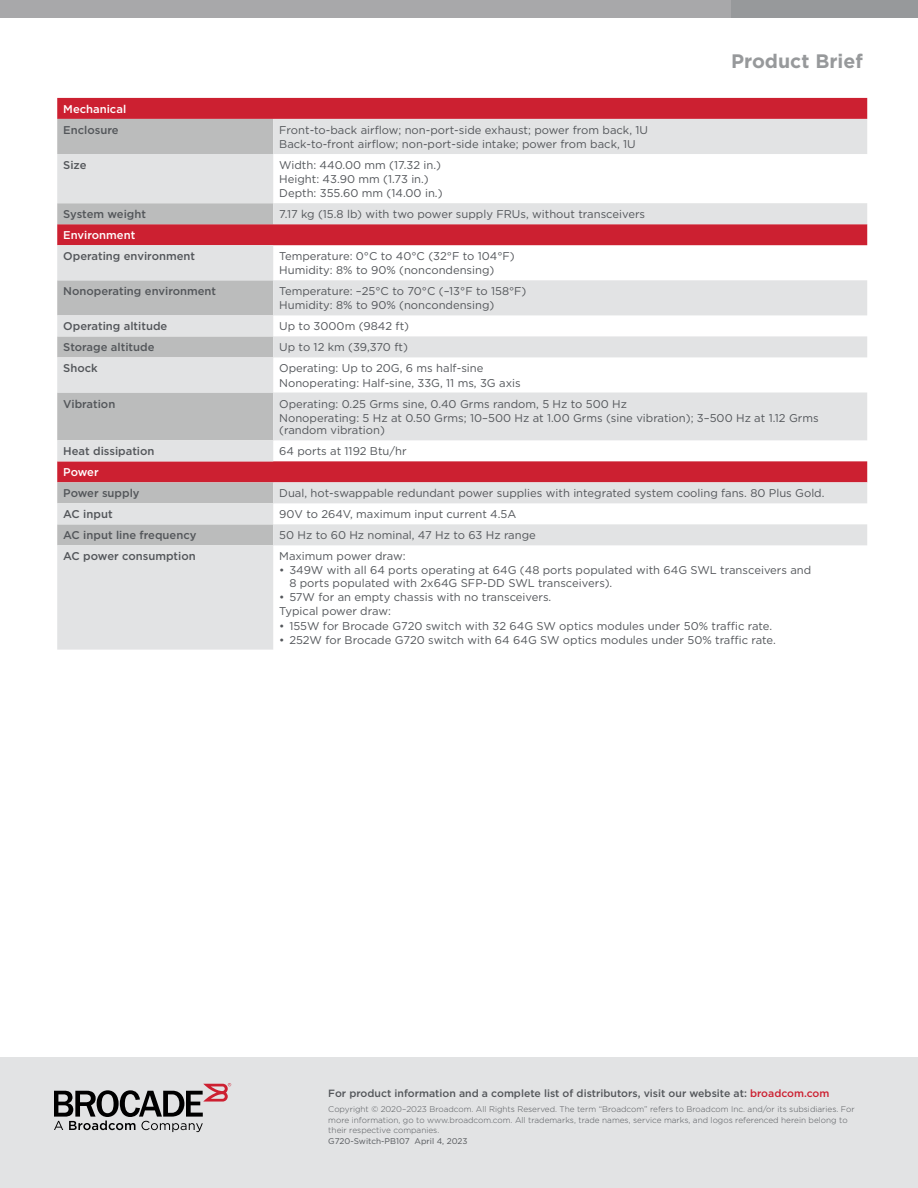
<style>
.page{position:relative;width:918px;height:1188px;background:#fff}
.page>*{position:absolute;margin:0;border:0;box-sizing:border-box;transform-origin:0 0}
.t1{font:700 19.5px "Gotham";color:#97999b}
.Table_Text_Book{font:11.25px/12.8px "Gotham";color:#53565a}
.Table_Text_Medium{font:500 11.25px "Gotham";color:#53565a}
.Table_Header-White{font:500 11.25px "Gotham";color:#fff}
.t2{font:500 10.5px "Gotham";color:#53565a}
.t3{font:300 8.25px/10.5px "Gotham";color:#53565a}
.t4{font:8.25px "Gotham";color:#53565a}
.s1{color:#cc2031}
</style>
<div class="page">
<div style="left:0;top:0;width:735px;height:18px;background:#a8a8aa"></div>
<div style="left:731px;top:0;width:187px;height:18px;background:#97999b"></div>
<div style="left:0;top:1057px;width:918px;height:131px;background:#e2e3e4"></div>
<svg style="left:54px;top:1083px;width:177px;height:49px"></svg>
<div style="left:57px;top:98px;width:810px;height:21px;background:#cc2031"></div>
<svg style="left:57px;top:119px;width:810px;height:531px"></svg>
<h1 class="t1" style="left:731px;top:48px;width:133px">Product Brief</h1>
<p class="Table_Header-White" style="left:63px;top:102px;width:65px">Mechanical</p>
<p class="Table_Text_Medium" style="left:63px;top:123px;width:57px">Enclosure</p>
<p class="Table_Text_Book" style="left:279px;top:123px;width:370px">Front-to-back airflow; non-port-side exhaust; power from back, 1U</p>
<p class="Table_Text_Book" style="left:279px;top:137px;width:358px">Back-to-front airflow; non-port-side intake; power from back, 1U</p>
<p class="Table_Text_Medium" style="left:63px;top:158px;width:25px">Size</p>
<p class="Table_Text_Book" style="left:279px;top:158px;width:163px">Width: 440.00 mm (17.32 in.)</p>
<p class="Table_Text_Book" style="left:279px;top:173px;width:151px">Height: 43.90 mm (1.73 in.)</p>
<p class="Table_Text_Book" style="left:279px;top:187px;width:165px">Depth: 355.60 mm (14.00 in.)</p>
<p class="Table_Text_Medium" style="left:63px;top:207px;width:84px">System weight</p>
<p class="Table_Text_Book" style="left:279px;top:208px;width:368px">7.17 kg (15.8 lb) with two power supply FRUs, without transceivers</p>
<p class="Table_Header-White" style="left:63px;top:228px;width:74px">Environment</p>
<p class="Table_Text_Medium" style="left:63px;top:249px;width:133px">Operating environment</p>
<p class="Table_Text_Book" style="left:279px;top:250px;width:237px">Temperature: 0°C to 40°C (32°F to 104°F)</p>
<p class="Table_Text_Book" style="left:279px;top:264px;width:217px">Humidity: 8% to 90% (noncondensing)</p>
<p class="Table_Text_Medium" style="left:63px;top:284px;width:154px">Nonoperating environment</p>
<p class="Table_Text_Book" style="left:279px;top:285px;width:249px">Temperature: –25°C to 70°C (–13°F to 158°F)</p>
<p class="Table_Text_Book" style="left:279px;top:299px;width:217px">Humidity: 8% to 90% (noncondensing)</p>
<p class="Table_Text_Medium" style="left:63px;top:319px;width:106px">Operating altitude</p>
<p class="Table_Text_Book" style="left:279px;top:320px;width:131px">Up to 3000m (9842 ft)</p>
<p class="Table_Text_Medium" style="left:63px;top:340px;width:93px">Storage altitude</p>
<p class="Table_Text_Book" style="left:279px;top:341px;width:130px">Up to 12 km (39,370 ft)</p>
<p class="Table_Text_Medium" style="left:63px;top:361px;width:36px">Shock</p>
<p class="Table_Text_Book" style="left:279px;top:362px;width:206px">Operating: Up to 20G, 6 ms half-sine</p>
<p class="Table_Text_Book" style="left:279px;top:376px;width:243px">Nonoperating: Half-sine, 33G, 11 ms, 3G axis</p>
<p class="Table_Text_Medium" style="left:63px;top:396px;width:54px">Vibration</p>
<p class="Table_Text_Book" style="left:279px;top:397px;width:349px">Operating: 0.25 Grms sine, 0.40 Grms random, 5 Hz to 500 Hz</p>
<p class="Table_Text_Book" style="left:279px;top:411px;width:541px">Nonoperating: 5 Hz at 0.50 Grms; 10–500 Hz at 1.00 Grms (sine vibration); 3–500 Hz at 1.12 Grms (random vibration)</p>
<p class="Table_Text_Medium" style="left:63px;top:444px;width:93px">Heat dissipation</p>
<p class="Table_Text_Book" style="left:279px;top:445px;width:129px">64 ports at 1192 Btu/hr</p>
<p class="Table_Header-White" style="left:63px;top:465px;width:37px">Power</p>
<p class="Table_Text_Medium" style="left:63px;top:486px;width:78px">Power supply</p>
<p class="Table_Text_Book" style="left:279px;top:487px;width:547px">Dual, hot-swappable redundant power supplies with integrated system cooling fans. 80 Plus Gold.</p>
<p class="Table_Text_Medium" style="left:63px;top:507px;width:51px">AC input</p>
<p class="Table_Text_Book" style="left:279px;top:508px;width:239px">90V to 264V, maximum input current 4.5A</p>
<p class="Table_Text_Medium" style="left:63px;top:528px;width:135px">AC input line frequency</p>
<p class="Table_Text_Book" style="left:279px;top:529px;width:258px">50 Hz to 60 Hz nominal, 47 Hz to 63 Hz range</p>
<p class="Table_Text_Medium" style="left:63px;top:549px;width:134px">AC power consumption</p>
<p class="Table_Text_Book" style="left:279px;top:550px;width:128px">Maximum power draw:</p>
<p class="Table_Text_Book" style="left:289px;top:564px;width:524px;text-indent:-10px">• 349W with all 64 ports operating at 64G (48 ports populated with 64G SWL transceivers and<br>8 ports populated with 2x64G SFP-DD SWL transceivers).</p>
<p class="Table_Text_Book" style="left:279px;top:591px;width:274px">• 57W for an empty chassis with no transceivers.</p>
<p class="Table_Text_Book" style="left:279px;top:605px;width:113px">Typical power draw:</p>
<p class="Table_Text_Book" style="left:279px;top:619px;width:495px">• 155W for Brocade G720 switch with 32 64G SW optics modules under 50% traffic rate.</p>
<p class="Table_Text_Book" style="left:279px;top:633px;width:498px">• 252W for Brocade G720 switch with 64 64G SW optics modules under 50% traffic rate.</p>
<p class="t2" style="left:328px;top:1086px;width:503px">For product information and a complete list of distributors, visit our website at: <span class="s1">broadcom.com</span></p>
<p class="t3" style="left:328px;top:1104px;width:528px">Copyright © 2020–2023 Broadcom. All Rights Reserved. The term “Broadcom” refers to Broadcom Inc. and/or its subsidiaries. For more information, go to www.broadcom.com. All trademarks, trade names, service marks, and logos referenced herein belong to their respective companies.</p>
<p class="t4" style="left:328px;top:1135px;width:141px">G720-Switch-PB107 April 4, 2023</p>
</div>
